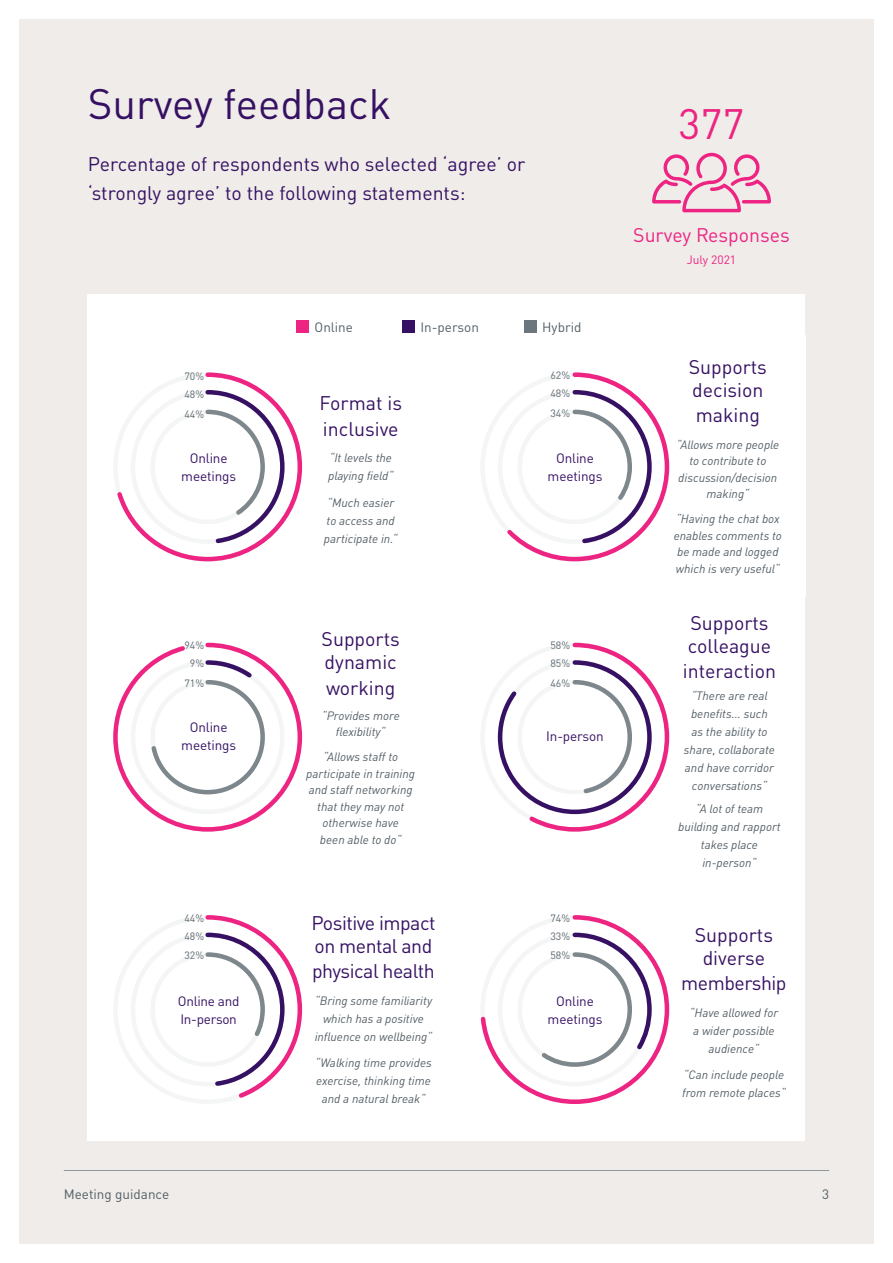
<style>
.page{position:relative;width:893px;height:1263px;background:#fff}
.page>*{position:absolute;margin:0;border:0;box-sizing:border-box;transform-origin:0 0}
.Page_title{font:42px "DINOT";color:#361163}
.Page_title-2{font:42px "DINOT";color:#ed2482}
.heading{font:19.5px/23.4px "DINOT";color:#361163}
.body{font:19.5px/28.5px "DINOT";color:#361163}
.heading-2{font:19.5px/23.4px "DINOT";letter-spacing:-.025em;color:#361163}
.body-2{font:19.5px "DINOT";color:#ed2482}
.body-3{font:13.5px/18px "DINOT";letter-spacing:-.01em;color:#361163;text-align:center}
.bullets{font:13.5px "DINOT";color:#525e66}
.body-4{font:13.5px "DINOT";color:#525e66}
.body-5{font:italic 12px/18px "DINOT";color:#525e66;text-align:center}
.body-6{font:12px "DINOT";color:#ed2482}
.body-7{font:10.5px "DINOT";color:#525e66}
</style>
<div class="page">
<div style="left:19px;top:19px;width:855px;height:1225px;background:#efece9"></div>
<div style="left:88px;top:294px;width:717px;height:847px;background:#fff"></div>
<svg style="left:114px;top:372px;width:189px;height:190px"></svg>
<svg style="left:114px;top:915px;width:189px;height:189px"></svg>
<svg style="left:481px;top:372px;width:189px;height:190px"></svg>
<svg style="left:113px;top:642px;width:190px;height:190px"></svg>
<svg style="left:481px;top:642px;width:189px;height:190px"></svg>
<svg style="left:480px;top:915px;width:190px;height:189px"></svg>
<svg style="left:652px;top:153px;width:119px;height:59px"></svg>
<div style="left:296px;top:320px;width:13px;height:13px;background:#ed2482"></div>
<div style="left:402px;top:320px;width:13px;height:13px;background:#361163"></div>
<div style="left:524px;top:320px;width:13px;height:13px;background:#6c777d"></div>
<hr style="left:64px;top:1170px;width:765px;height:1px;background:#8f979c">
<p class="Page_title" style="left:88px;top:77px;width:305px">Survey feedback</p>
<p class="body" style="left:88px;top:150px;width:439px">Percentage of respondents who selected ‘agree’ or ‘strongly agree’ to the following statements:</p>
<p class="bullets" style="left:315px;top:319px;width:40px">Online</p>
<p class="bullets" style="left:420px;top:319px;width:60px">In-person</p>
<p class="bullets" style="left:542px;top:319px;width:41px">Hybrid</p>
<p class="body-7" style="left:184px;top:369px;width:21px">70%</p>
<p class="body-7" style="left:550px;top:368px;width:21px">62%</p>
<p class="body-7" style="left:184px;top:387px;width:21px">48%</p>
<p class="body-7" style="left:184px;top:407px;width:21px">44%</p>
<p class="body-3" style="left:181px;top:449px;width:56px">Online meetings</p>
<p class="heading" style="left:319px;top:390px;width:84px;line-height:25.2px">Format is inclusive</p>
<p class="body-5" style="left:328px;top:448px;width:67px;text-align:left">“It levels the playing field“</p>
<p class="body-5" style="left:324px;top:493px;width:75px;text-align:left">“Much easier to access and participate in.“</p>
<p class="body-7" style="left:550px;top:386px;width:21px">48%</p>
<p class="body-7" style="left:550px;top:406px;width:21px">34%</p>
<p class="body-3" style="left:548px;top:449px;width:56px">Online meetings</p>
<p class="body-7" style="left:184px;top:639px;width:21px">94%</p>
<p class="body-7" style="left:190px;top:657px;width:16px">9%</p>
<p class="body-7" style="left:184px;top:677px;width:21px">71%</p>
<p class="body-3" style="left:181px;top:718px;width:56px">Online meetings</p>
<p class="heading" style="left:322px;top:627px;width:80px">Supports dynamic</p>
<p class="heading" style="left:326px;top:675px;width:71px">working</p>
<p class="body-5" style="left:322px;top:707px;width:80px;line-height:16.5px">“Provides more flexibility“</p>
<p class="body-5" style="left:306px;top:748px;width:110px;line-height:16.5px">“Allows staff to participate in training and staff networking that they may not otherwise have<br>been able to do“</p>
<p class="body-7" style="left:550px;top:639px;width:21px">58%</p>
<p class="body-7" style="left:550px;top:657px;width:21px">85%</p>
<p class="body-7" style="left:550px;top:677px;width:21px">46%</p>
<p class="body-3" style="left:546px;top:727px;width:59px">In-person</p>
<p class="body-7" style="left:184px;top:911px;width:21px">44%</p>
<p class="body-7" style="left:550px;top:911px;width:21px">74%</p>
<p class="heading-2" style="left:311px;top:910px;width:126px">Positive impact on mental and</p>
<p class="heading-2" style="left:312px;top:959px;width:124px">physical health</p>
<p class="body-5" style="left:315px;top:991px;width:119px">“Bring some familiarity which has a positive influence on wellbeing“</p>
<p class="body-5" style="left:315px;top:1054px;width:118px">“Walking time provides exercise, thinking time and a natural break“</p>
<p class="body-7" style="left:184px;top:929px;width:21px">48%</p>
<p class="body-7" style="left:550px;top:929px;width:21px">33%</p>
<p class="body-7" style="left:184px;top:949px;width:21px">32%</p>
<p class="body-7" style="left:550px;top:949px;width:21px">58%</p>
<p class="body-3" style="left:178px;top:991px;width:63px;text-align:left">Online and<br>In-person</p>
<p class="body-3" style="left:548px;top:991px;width:56px">Online meetings</p>
<p class="Page_title-2" style="left:679px;top:97px;width:67px">377</p>
<p class="body-2" style="left:633px;top:223px;width:158px">Survey Responses</p>
<p class="body-6" style="left:687px;top:252px;width:51px">July 2021</p>
<p class="heading" style="left:689px;top:355px;width:80px">Supports decision</p>
<p class="heading" style="left:696px;top:403px;width:66px">making</p>
<p class="body-5" style="left:676px;top:436px;width:104px;line-height:16.5px">“Allows more people to contribute to discussion/decision making“</p>
<p class="body-5" style="left:674px;top:510px;width:110px;line-height:16.5px;text-align:left">“Having the chat box enables comments to be made and logged which is very useful“</p>
<p class="heading" style="left:688px;top:610px;width:85px">Supports colleague</p>
<p class="heading" style="left:683px;top:659px;width:95px">interaction</p>
<p class="body-5" style="left:684px;top:687px;width:92px">“There are real benefits... such as the ability to share, collaborate and have corridor conversations“</p>
<p class="body-5" style="left:678px;top:799px;width:104px">“A lot of team building and rapport takes place in-person“</p>
<p class="heading" style="left:695px;top:922px;width:80px;text-align:center">Supports diverse</p>
<p class="heading-2" style="left:681px;top:971px;width:107px">membership</p>
<p class="body-5" style="left:689px;top:1003px;width:90px">“Have allowed for a wider possible audience“</p>
<p class="body-5" style="left:682px;top:1066px;width:105px;text-align:left">“Can include people from remote places“</p>
<p class="bullets" style="left:64px;top:1186px;width:107px">Meeting guidance</p>
<p class="body-4" style="left:822px;top:1186px;width:9px">3</p>
</div>
